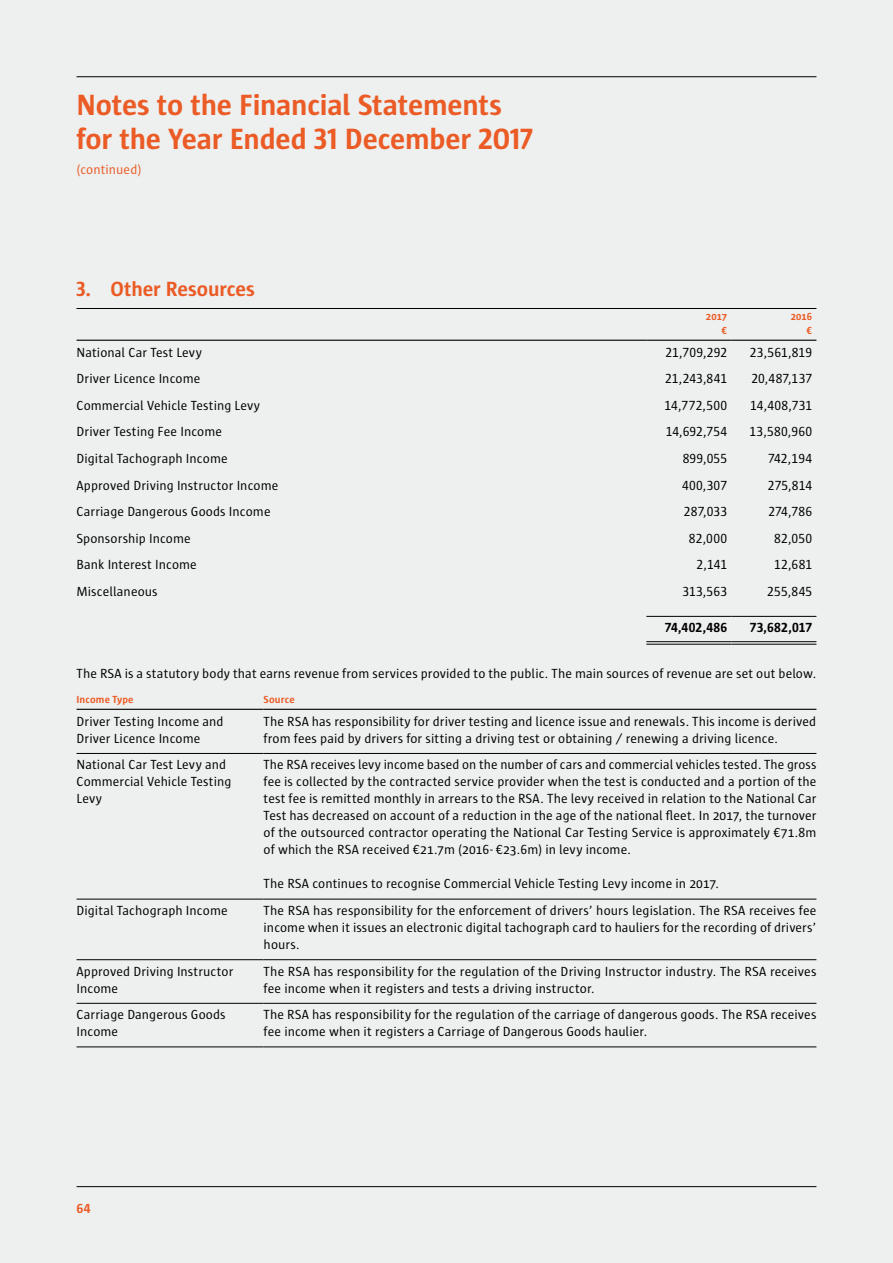
<style>
.page{position:relative;width:893px;height:1263px;background:#eeefef}
.page>*{position:absolute;margin:0;border:0;box-sizing:border-box;transform-origin:0 0}
.t1{font:700 30px/34px "Sun";letter-spacing:-.01em;color:#eb5b25}
.t2{font:700 21px "Sun";letter-spacing:-.005em;color:#eb5b25}
.t3{font:13.5px/17px "Sun";letter-spacing:.005em;color:#000}
.t4{font:700 13.5px "Sun";letter-spacing:.015em;color:#000}
.t5{font:13.5px "Sun";letter-spacing:.01em;color:#eb5b25}
.t6{font:700 13.5px "Sun";color:#eb5b25}
.t7{font:700 10.5px "Sun";letter-spacing:.015em;color:#eb5b25}
</style>
<div class="page">
<hr style="left:77px;top:308px;width:739px;height:1px;background:#000">
<hr style="left:77px;top:340px;width:569px;height:1px;background:#000">
<hr style="left:646px;top:340px;width:85px;height:1px;background:#000">
<hr style="left:731px;top:340px;width:85px;height:1px;background:#000">
<hr style="left:646px;top:641px;width:85px;height:1px;background:#000">
<hr style="left:646px;top:644px;width:85px;height:1px;background:#000">
<hr style="left:731px;top:641px;width:85px;height:1px;background:#000">
<hr style="left:731px;top:644px;width:85px;height:1px;background:#000">
<hr style="left:646px;top:616px;width:85px;height:1px;background:#000">
<hr style="left:731px;top:616px;width:85px;height:1px;background:#000">
<hr style="left:77px;top:1003px;width:187px;height:1px;background:#000">
<hr style="left:264px;top:1003px;width:552px;height:1px;background:#000">
<hr style="left:77px;top:959px;width:187px;height:1px;background:#000">
<hr style="left:264px;top:959px;width:552px;height:1px;background:#000">
<hr style="left:77px;top:899px;width:187px;height:1px;background:#000">
<hr style="left:264px;top:899px;width:552px;height:1px;background:#000">
<hr style="left:77px;top:753px;width:187px;height:1px;background:#000">
<hr style="left:264px;top:753px;width:552px;height:1px;background:#000">
<hr style="left:77px;top:709px;width:187px;height:1px;background:#000">
<hr style="left:264px;top:709px;width:552px;height:1px;background:#000">
<hr style="left:77px;top:1047px;width:187px;height:1px;background:#000">
<hr style="left:264px;top:1047px;width:552px;height:1px;background:#000">
<hr style="left:77px;top:76px;width:739px;height:1px;background:#000">
<hr style="left:77px;top:1186px;width:739px;height:1px;background:#000">
<h1 class="t1" style="left:77px;top:88px;width:458px">Notes to the Financial Statements for the Year Ended 31 December 2017</h1>
<p class="t5" style="left:77px;top:162px;width:67px">(continued)</p>
<h2 class="t2" style="left:77px;top:277px;width:180px">3. Other Resources</h2>
<p class="t7" style="left:706px;top:311px;width:23px">2017</p>
<p class="t7" style="left:791px;top:311px;width:23px">2016</p>
<p class="t7" style="left:722px;top:324px;width:7px">€</p>
<p class="t7" style="left:807px;top:324px;width:7px">€</p>
<p class="t3" style="left:77px;top:344px;width:127px">National Car Test Levy</p>
<p class="t3" style="left:665px;top:344px;width:63px">21,709,292</p>
<p class="t3" style="left:750px;top:344px;width:64px">23,561,819</p>
<p class="t3" style="left:77px;top:370px;width:125px">Driver Licence Income</p>
<p class="t3" style="left:665px;top:370px;width:63px">21,243,841</p>
<p class="t3" style="left:751px;top:370px;width:62px">20,487,137</p>
<p class="t3" style="left:77px;top:397px;width:185px">Commercial Vehicle Testing Levy</p>
<p class="t3" style="left:665px;top:397px;width:64px">14,772,500</p>
<p class="t3" style="left:750px;top:397px;width:63px">14,408,731</p>
<p class="t3" style="left:77px;top:423px;width:147px">Driver Testing Fee Income</p>
<p class="t3" style="left:666px;top:423px;width:63px">14,692,754</p>
<p class="t3" style="left:750px;top:423px;width:64px">13,580,960</p>
<p class="t3" style="left:77px;top:450px;width:153px">Digital Tachograph Income</p>
<p class="t3" style="left:683px;top:450px;width:46px">899,055</p>
<p class="t3" style="left:768px;top:450px;width:45px">742,194</p>
<p class="t3" style="left:77px;top:476px;width:203px">Approved Driving Instructor Income</p>
<p class="t3" style="left:682px;top:476px;width:47px">400,307</p>
<p class="t3" style="left:768px;top:476px;width:46px">275,814</p>
<p class="t3" style="left:77px;top:503px;width:196px">Carriage Dangerous Goods Income</p>
<p class="t3" style="left:684px;top:503px;width:45px">287,033</p>
<p class="t3" style="left:768px;top:503px;width:45px">274,786</p>
<p class="t3" style="left:77px;top:530px;width:116px">Sponsorship Income</p>
<p class="t3" style="left:689px;top:530px;width:40px">82,000</p>
<p class="t3" style="left:774px;top:530px;width:39px">82,050</p>
<p class="t3" style="left:77px;top:556px;width:122px">Bank Interest Income</p>
<p class="t3" style="left:697px;top:556px;width:32px">2,141</p>
<p class="t3" style="left:774px;top:556px;width:39px">12,681</p>
<p class="t3" style="left:77px;top:583px;width:83px">Miscellaneous</p>
<p class="t3" style="left:682px;top:583px;width:46px">313,563</p>
<p class="t3" style="left:767px;top:583px;width:46px">255,845</p>
<p class="t4" style="left:665px;top:620px;width:64px">74,402,486</p>
<p class="t4" style="left:750px;top:620px;width:64px">73,682,017</p>
<p class="t3" style="left:77px;top:665px;width:741px">The RSA is a statutory body that earns revenue from services provided to the public. The main sources of revenue are set out below.</p>
<p class="t7" style="left:77px;top:694px;width:59px">Income Type</p>
<p class="t7" style="left:264px;top:694px;width:33px">Source</p>
<p class="t3" style="left:77px;top:713px;width:149px">Driver Testing Income and<br>Driver Licence Income</p>
<p class="t3" style="left:264px;top:713px;width:554px">The RSA has responsibility for driver testing and licence issue and renewals. This income is derived from fees paid by drivers for sitting a driving test or obtaining / renewing a driving licence.</p>
<p class="t3" style="left:77px;top:756px;width:156px">National Car Test Levy and<br>Commercial Vehicle Testing<br>Levy</p>
<p class="t3" style="left:264px;top:756px;width:554px;text-align:justify">The RSA receives levy income based on the number of cars and commercial vehicles tested. The gross fee is collected by the contracted service provider when the test is conducted and a portion of the test fee is remitted monthly in arrears to the RSA. The levy received in relation to the National Car Test has decreased on account of a reduction in the age of the national fleet. In 2017, the turnover of the outsourced contractor operating the National Car Testing Service is approximately €71.8m of which the RSA received €21.7m (2016- €23.6m) in levy income.</p>
<p class="t3" style="left:264px;top:875px;width:457px">The RSA continues to recognise Commercial Vehicle Testing Levy income in 2017.</p>
<p class="t3" style="left:77px;top:902px;width:153px">Digital Tachograph Income</p>
<p class="t3" style="left:264px;top:902px;width:554px;text-align:justify">The RSA has responsibility for the enforcement of drivers’ hours legislation. The RSA receives fee income when it issues an electronic digital tachograph card to hauliers for the recording of drivers’ hours.</p>
<p class="t3" style="left:77px;top:962px;width:158px">Approved Driving Instructor<br>Income</p>
<p class="t3" style="left:264px;top:962px;width:554px">The RSA has responsibility for the regulation of the Driving Instructor industry. The RSA receives fee income when it registers and tests a driving instructor.</p>
<p class="t3" style="left:77px;top:1006px;width:151px">Carriage Dangerous Goods<br>Income</p>
<p class="t3" style="left:264px;top:1006px;width:554px">The RSA has responsibility for the regulation of the carriage of dangerous goods. The RSA receives fee income when it registers a Carriage of Dangerous Goods haulier.</p>
<p class="t6" style="left:77px;top:1201px;width:16px">64</p>
</div>
